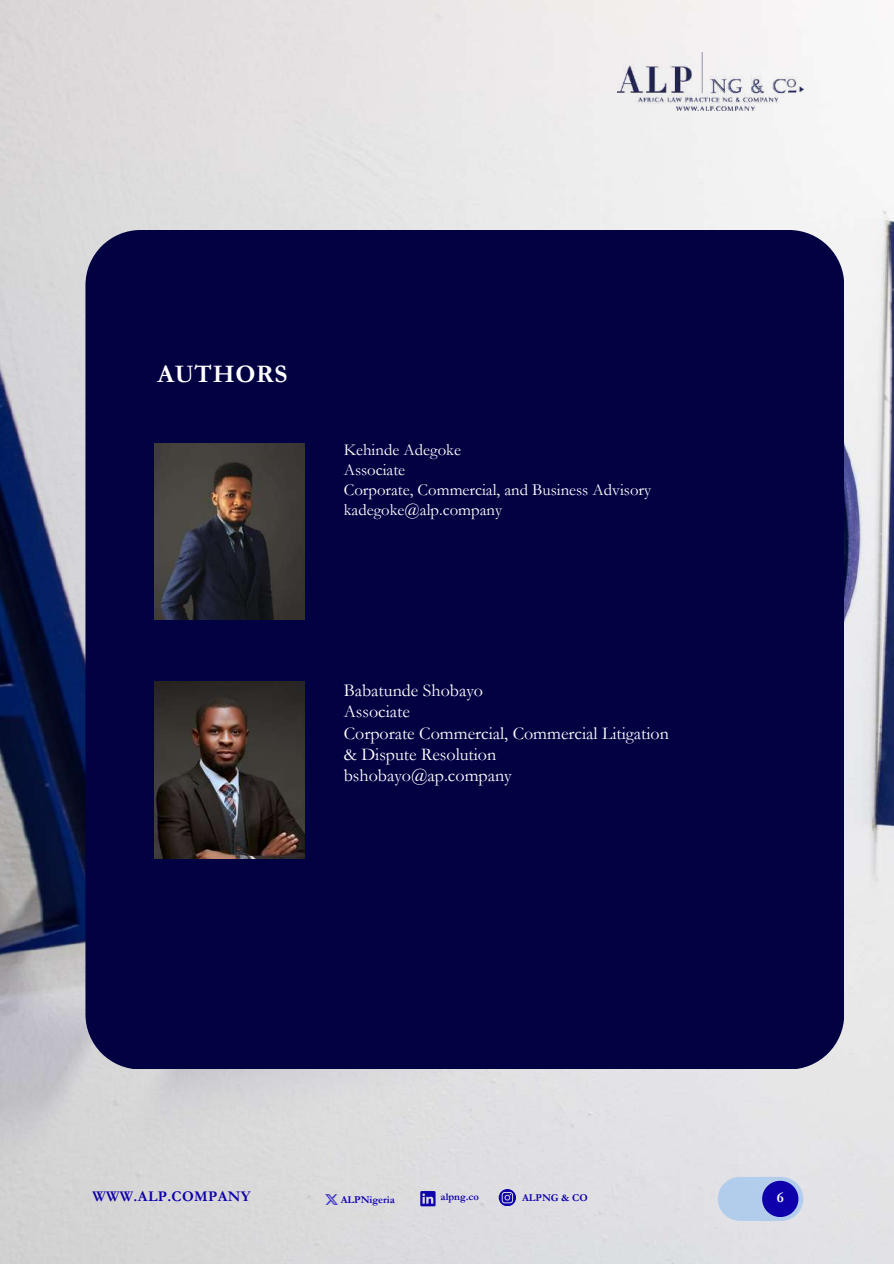
<style>
.page{position:relative;width:894px;height:1264px;background:#fff}
.page>*{position:absolute;margin:0;border:0;box-sizing:border-box;transform-origin:0 0}
.t1{font:700 25.35px "Garamond";letter-spacing:.025em;color:#fff}
.t2{font:18px/21.3px "Garamond";color:#fff}
.t3{font:16.8px/20.2px "Garamond";color:#fff}
.t4{font:700 15px "Garamond";color:#fff}
.t5{font:700 14.85px "Garamond";letter-spacing:.025em;color:#0e00ab}
.t6{font:700 10.5px "Garamond";color:#0e00ab}
</style>
<div class="page">
<img style="left:0;top:0;width:893px;height:1263px">
<div style="left:717px;top:1176px;width:86px;height:44px;background:#b2cdec;border-radius:22px"></div>
<svg style="left:762px;top:1180px;width:36px;height:36px"></svg>
<img style="left:617px;top:52px;width:185px;height:59px">
<div style="left:85px;top:230px;width:759px;height:838px;background:#020142"></div>
<img style="left:155px;top:443px;width:149px;height:176px">
<img style="left:322px;top:1194px;width:19px;height:10px">
<svg style="left:420px;top:1190px;width:15px;height:16px"></svg>
<svg style="left:498px;top:1188px;width:17px;height:17px"></svg>
<img style="left:155px;top:681px;width:149px;height:177px">
<h1 class="t1" style="left:157px;top:360px;width:131px">AUTHORS</h1>
<p class="t3" style="left:343px;top:439px;width:309px">Kehinde Adegoke<br>Associate<br>Corporate, Commercial, and Business Advisory kadegoke@alp.company</p>
<p class="t2" style="left:343px;top:679px;width:326px">Babatunde Shobayo<br>Associate<br>Corporate Commercial, Commercial Litigation &amp; Dispute Resolution<br>bshobayo@ap.company</p>
<p class="t5" style="left:92px;top:1188px;width:159px">WWW.ALP.COMPANY</p>
<p class="t6" style="left:340px;top:1193px;width:55px">ALPNigeria</p>
<p class="t6" style="left:440px;top:1191px;width:40px">alpng.co</p>
<p class="t6" style="left:522px;top:1191px;width:67px">ALPNG &amp; CO</p>
<p class="t4" style="left:776px;top:1189px;width:9px">6</p>
</div>
